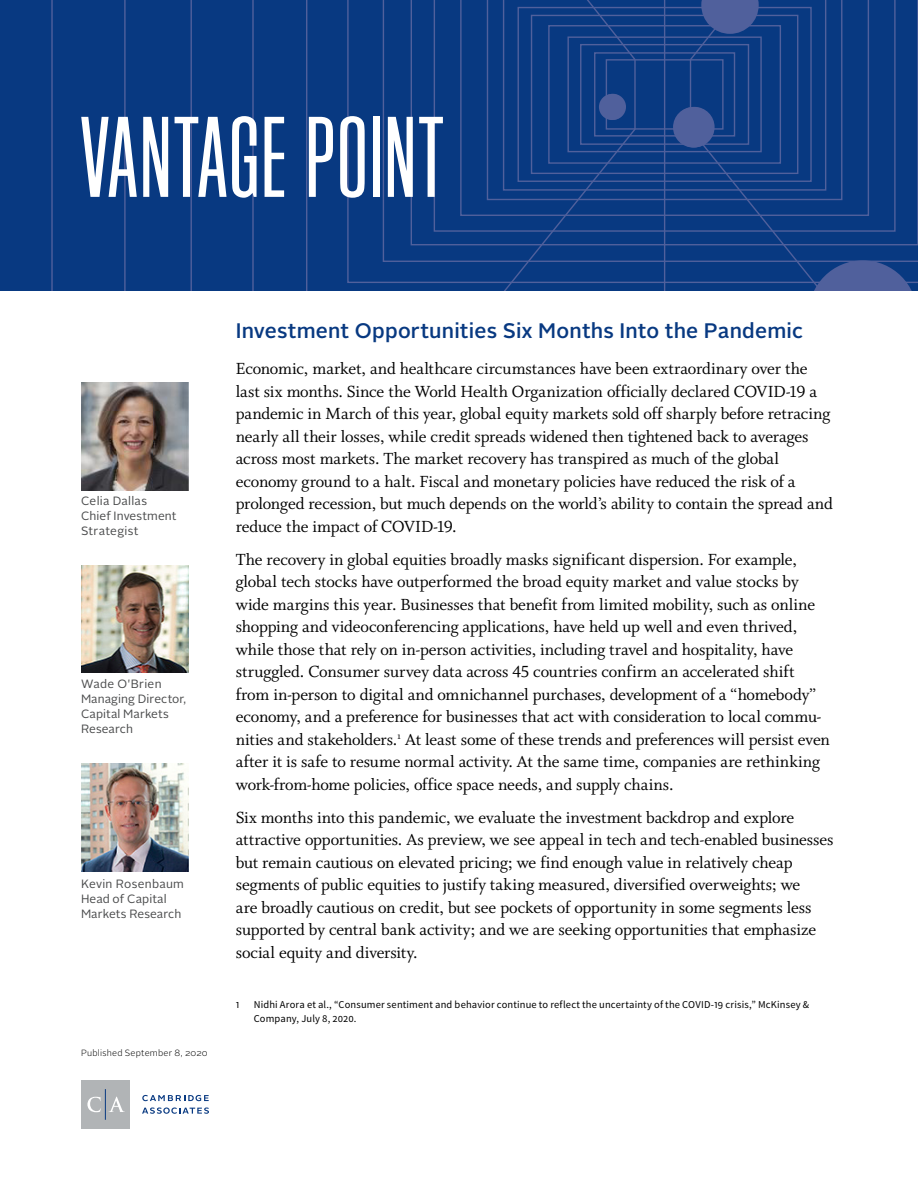
<style>
.page{position:relative;width:918px;height:1188px;background:#fff}
.page>*{position:absolute;margin:0;border:0;box-sizing:border-box;transform-origin:0 0}
.t1{font:120px "Block Gothic RR Light Extra Cond";letter-spacing:.005em;color:#fff}
.t2{font:500 21px "Alright Sans";letter-spacing:.01em;color:#083981}
.t3{font:18px/22.5px "Whitman";letter-spacing:-.01em;color:#000}
.t4{font:12px/15px "Alright Sans";letter-spacing:.01em;color:#4a4b4c}
.t5{font:10.5px/13.5px "Source Sans Pro";letter-spacing:.015em;color:#000}
.t6{font:300 9px "Alright Sans";letter-spacing:.025em;color:#000}
</style>
<div class="page">
<svg style="left:0;top:0;width:918px;height:291px;background:#0c3b82"></svg>
<svg style="left:701px;top:0;width:58px;height:34px;background:#435997"></svg>
<svg style="left:599px;top:94px;width:26px;height:26px"></svg>
<div style="left:673px;top:107px;width:41px;height:41px;background:#50609c;border-radius:50%"></div>
<svg style="left:808px;top:260px;width:109px;height:31px;background:#395393"></svg>
<div style="left:600px;top:94px;width:26px;height:26px;background:#50609c;border-radius:50%"></div>
<div style="left:674px;top:107px;width:41px;height:40px;background:#50609c;border-radius:50%"></div>
<div style="left:81px;top:1080px;width:49px;height:49px;background:#b1b4b6"></div>
<svg style="left:87px;top:1097px;width:14px;height:15px"></svg>
<svg style="left:109px;top:1097px;width:16px;height:15px"></svg>
<svg style="left:142px;top:1095px;width:67px;height:6px"></svg>
<svg style="left:142px;top:1107px;width:67px;height:7px"></svg>
<hr style="left:105px;top:1089px;width:1px;height:31px;background:#083981">
<img style="left:81px;top:383px;width:108px;height:108px">
<img style="left:81px;top:566px;width:108px;height:107px">
<img style="left:81px;top:763px;width:108px;height:108px">
<h1 class="t1" style="left:81px;top:96px;width:364px">VANTAGE POINT</h1>
<p class="t4" style="left:81px;top:493px;width:97px">Celia Dallas<br>Chief Investment<br>Strategist</p>
<p class="t4" style="left:81px;top:677px;width:107px">Wade O'Brien<br>Managing Director,<br>Capital Markets<br>Research</p>
<p class="t4" style="left:81px;top:876px;width:104px">Kevin Rosenbaum<br>Head of Capital<br>Markets Research</p>
<p class="t6" style="left:81px;top:1047px;width:128px">Published September 8, 2020</p>
<p class="t2" style="left:236px;top:317px;width:569px">Investment Opportunities Six Months Into the Pandemic</p>
<p class="t3" style="left:236px;top:358px;width:599px">Economic, market, and healthcare circumstances have been extraordinary over the last six months. Since the World Health Organization officially declared COVID-19 a pandemic in March of this year, global equity markets sold off sharply before retracing nearly all their losses, while credit spreads widened then tightened back to averages across most markets. The market recovery has transpired as much of the global economy ground to a halt. Fiscal and monetary policies have reduced the risk of a prolonged recession, but much depends on the world’s ability to contain the spread and reduce the impact of COVID-19.</p>
<p class="t3" style="left:236px;top:549px;width:596px">The recovery in global equities broadly masks significant dispersion. For example, global tech stocks have outperformed the broad equity market and value stocks by wide margins this year. Businesses that benefit from limited mobility, such as online shopping and videoconferencing applications, have held up well and even thrived, while those that rely on in-person activities, including travel and hospitality, have struggled. Consumer survey data across 45 countries confirm an accelerated shift from in-person to digital and omnichannel purchases, development of a “homebody” economy, and a preference for businesses that act with consideration to local commu&shy;nities and stakeholders.<sup>1</sup> At least some of these trends and preferences will persist even after it is safe to resume normal activity. At the same time, companies are rethinking work-from-home policies, office space needs, and supply chains.</p>
<p class="t3" style="left:236px;top:807px;width:599px">Six months into this pandemic, we evaluate the investment backdrop and explore attractive opportunities. As preview, we see appeal in tech and tech-enabled businesses but remain cautious on elevated pricing; we find enough value in relatively cheap segments of public equities to justify taking measured, diversified overweights; we<br>are broadly cautious on credit, but see pockets of opportunity in some segments less supported by central bank activity; and we are seeking opportunities that emphasize social equity and diversity.</p>
<p class="t5" style="left:236px;top:998px;width:5px">1</p>
<p class="t5" style="left:254px;top:998px;width:557px">Nidhi Arora et al., “Consumer sentiment and behavior continue to reflect the uncertainty of the COVID-19 crisis,” McKinsey &amp;<br>Company, July 8, 2020.</p>
</div>
